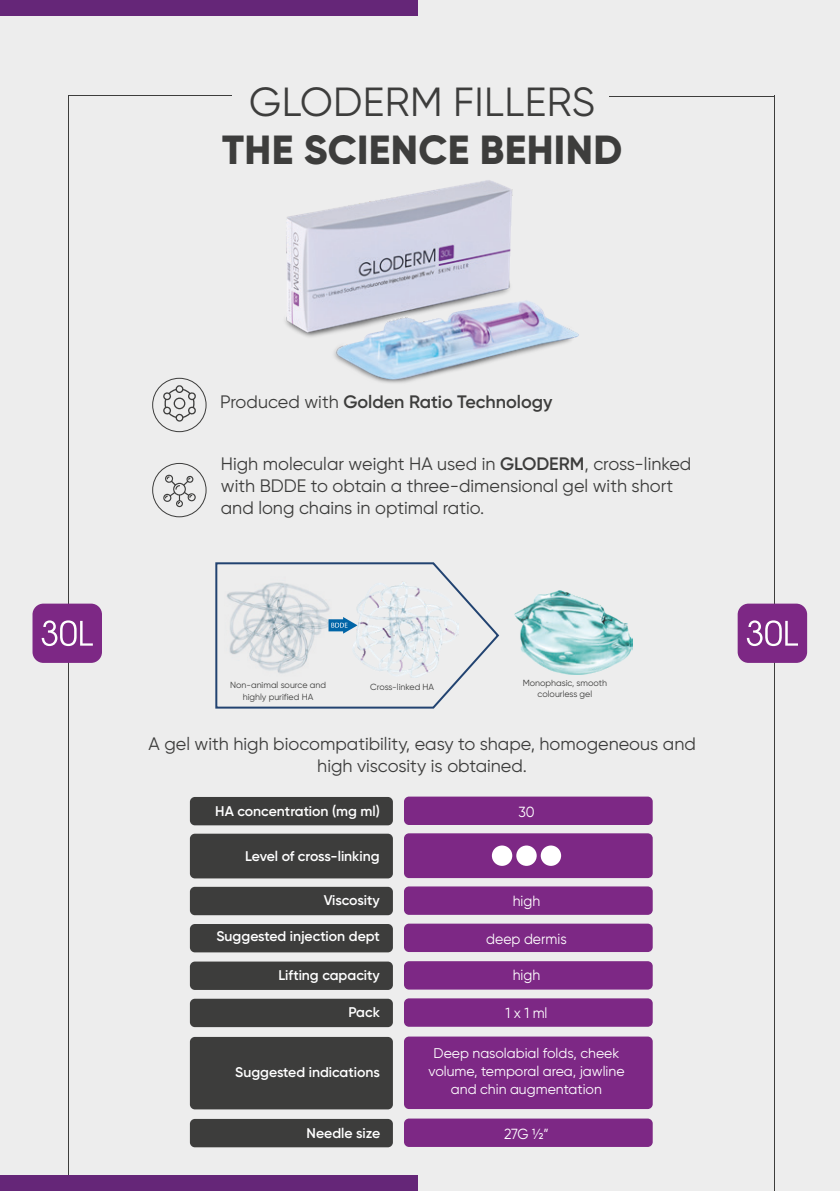
<style>
.page{position:relative;width:840px;height:1191px;background:#fff}
.page>*{position:absolute;margin:0;border:0;box-sizing:border-box;transform-origin:0 0}
.t1{font:800 40.6px "Gilroy";letter-spacing:.01em;color:#3d3d3c}
.t2{font:40.6px "Gilroy";letter-spacing:.01em;color:#3d3d3c}
.t3{font:18px/22px "Gilroy";color:#3d3d3c;text-align:center}
.t4{font:600 18px "Gilroy";color:#3d3d3c}
.t5{font:14.8px "Gilroy";color:#fff;scale:.95 1}
.t6{font:14.6px "Gilroy";letter-spacing:-.01em;color:#fff;scale:.96 1}
.t7{font:600 14px "Gilroy";color:#fff}
.t8{font:14px/18.2px "Gilroy";color:#fff;text-align:center}
.t9{font:8.8px/11.4px "Gilroy";color:#3d3d3c;text-align:center}
.s1{font-weight:400}
.s2{font-weight:600}
</style>
<div class="page">
<div style="left:0;top:0;width:839px;height:1191px;background:#ededed"></div>
<img style="left:186px;top:180px;width:393px;height:251px">
<hr style="left:68px;top:97px;width:1px;height:1094px;background:#3d3d3c">
<hr style="left:68px;top:95px;width:163px;height:1px;background:#3d3d3c">
<div style="left:0;top:0;width:417px;height:15px;background:#652678"></div>
<div style="left:0;top:1175px;width:417px;height:16px;background:#652678"></div>
<hr style="left:773px;top:95px;width:1px;height:1096px;background:#3d3d3c">
<hr style="left:609px;top:96px;width:164px;height:1px;background:#3d3d3c">
<svg style="left:215px;top:562px;width:285px;height:147px"></svg>
<svg style="left:328px;top:617px;width:24px;height:16px"></svg>
<div style="left:190px;top:1037px;width:202px;height:72px;background:#3d3d3c;border-radius:5px"></div>
<div style="left:190px;top:998px;width:202px;height:29px;background:#3d3d3c;border-radius:5px"></div>
<div style="left:190px;top:961px;width:202px;height:29px;background:#3d3d3c;border-radius:5px"></div>
<div style="left:190px;top:924px;width:202px;height:28px;background:#3d3d3c;border-radius:5px"></div>
<div style="left:190px;top:887px;width:202px;height:28px;background:#3d3d3c;border-radius:5px"></div>
<div style="left:190px;top:797px;width:202px;height:28px;background:#3d3d3c;border-radius:5px"></div>
<div style="left:190px;top:833px;width:202px;height:45px;background:#3d3d3c;border-radius:5px"></div>
<div style="left:190px;top:1119px;width:202px;height:28px;background:#3d3d3c;border-radius:5px"></div>
<div style="left:404px;top:1036px;width:248px;height:73px;background:#7d2885;border-radius:5px"></div>
<div style="left:404px;top:998px;width:248px;height:28px;background:#7d2885;border-radius:5px"></div>
<div style="left:404px;top:961px;width:248px;height:28px;background:#7d2885;border-radius:5px"></div>
<div style="left:404px;top:923px;width:248px;height:29px;background:#7d2885;border-radius:5px"></div>
<div style="left:404px;top:886px;width:248px;height:29px;background:#7d2885;border-radius:5px"></div>
<div style="left:404px;top:796px;width:248px;height:29px;background:#7d2885;border-radius:5px"></div>
<div style="left:404px;top:833px;width:248px;height:45px;background:#7d2885;border-radius:5px"></div>
<div style="left:404px;top:1118px;width:248px;height:29px;background:#7d2885;border-radius:5px"></div>
<div style="left:491px;top:845px;width:21px;height:21px;background:#fff;border-radius:50%"></div>
<div style="left:516px;top:845px;width:20px;height:21px;background:#fff;border-radius:50%"></div>
<div style="left:540px;top:845px;width:20px;height:21px;background:#fff;border-radius:50%"></div>
<div style="left:32px;top:603px;width:70px;height:60px;background:#7d2885;border-radius:11px"></div>
<svg style="left:42px;top:620px;width:51px;height:26px"></svg>
<div style="left:737px;top:603px;width:69px;height:60px;background:#7d2885;border-radius:11px"></div>
<svg style="left:746px;top:620px;width:51px;height:26px"></svg>
<img style="left:352px;top:581px;width:106px;height:97px">
<img style="left:514px;top:591px;width:117px;height:83px">
<div style="left:152px;top:378px;width:54px;height:54px;border:1px solid #3d3d3c;border-radius:50%"></div>
<svg style="left:163px;top:385px;width:33px;height:37px"></svg>
<div style="left:152px;top:463px;width:54px;height:54px;border:1px solid #3d3d3c;border-radius:50%"></div>
<svg style="left:163px;top:474px;width:32px;height:33px"></svg>
<h1 class="t2" style="left:249px;top:77px;width:347px">GLODERM FILLERS</h1>
<h1 class="t1" style="left:222px;top:124px;width:401px">THE SCIENCE BEHIND</h1>
<p class="t4" style="left:220px;top:390px;width:334px"><span class="s1">Produced with</span> Golden Ratio Technology</p>
<p class="t3" style="left:221px;top:453px;width:472px;text-align:left">High molecular weight HA used in <span class="s2">GLODERM</span>, cross-linked with BDDE to obtain a three-dimensional gel with short and long chains in optimal ratio.</p>
<p class="t9" style="left:230px;top:679px;width:97px">Non-animal source and highly purified HA</p>
<p class="t9" style="left:370px;top:681px;width:65px">Cross-linked HA</p>
<p class="t9" style="left:522px;top:677px;width:86px">Monophasic, smooth colourless gel</p>
<p class="t3" style="left:148px;top:733px;width:548px">A gel with high biocompatibility, easy to shape, homogeneous and high viscosity is obtained.</p>
<p class="t7" style="left:215px;top:802px;width:166px">HA concentration (mg ml)</p>
<p class="t7" style="left:245px;top:847px;width:136px">Level of cross-linking</p>
<p class="t7" style="left:323px;top:891px;width:58px">Viscosity</p>
<p class="t7" style="left:216px;top:927px;width:165px">Suggested injection dept</p>
<p class="t7" style="left:278px;top:966px;width:103px">Lifting capacity</p>
<p class="t7" style="left:348px;top:1003px;width:33px">Pack</p>
<p class="t7" style="left:235px;top:1063px;width:146px">Suggested indications</p>
<p class="t7" style="left:306px;top:1124px;width:75px">Needle size</p>
<p class="t6" style="left:518px;top:803px;width:18px">30</p>
<p class="t5" style="left:512px;top:891px;width:30px">high</p>
<p class="t5" style="left:486px;top:929px;width:86px">deep dermis</p>
<p class="t5" style="left:512px;top:965px;width:30px">high</p>
<p class="t6" style="left:505px;top:1004px;width:45px">1 x 1 ml</p>
<p class="t8" style="left:428px;top:1043px;width:197px">Deep nasolabial folds, cheek volume, temporal area, jawline and chin augmentation</p>
<p class="t6" style="left:504px;top:1124px;width:48px">27G ½”</p>
</div>
